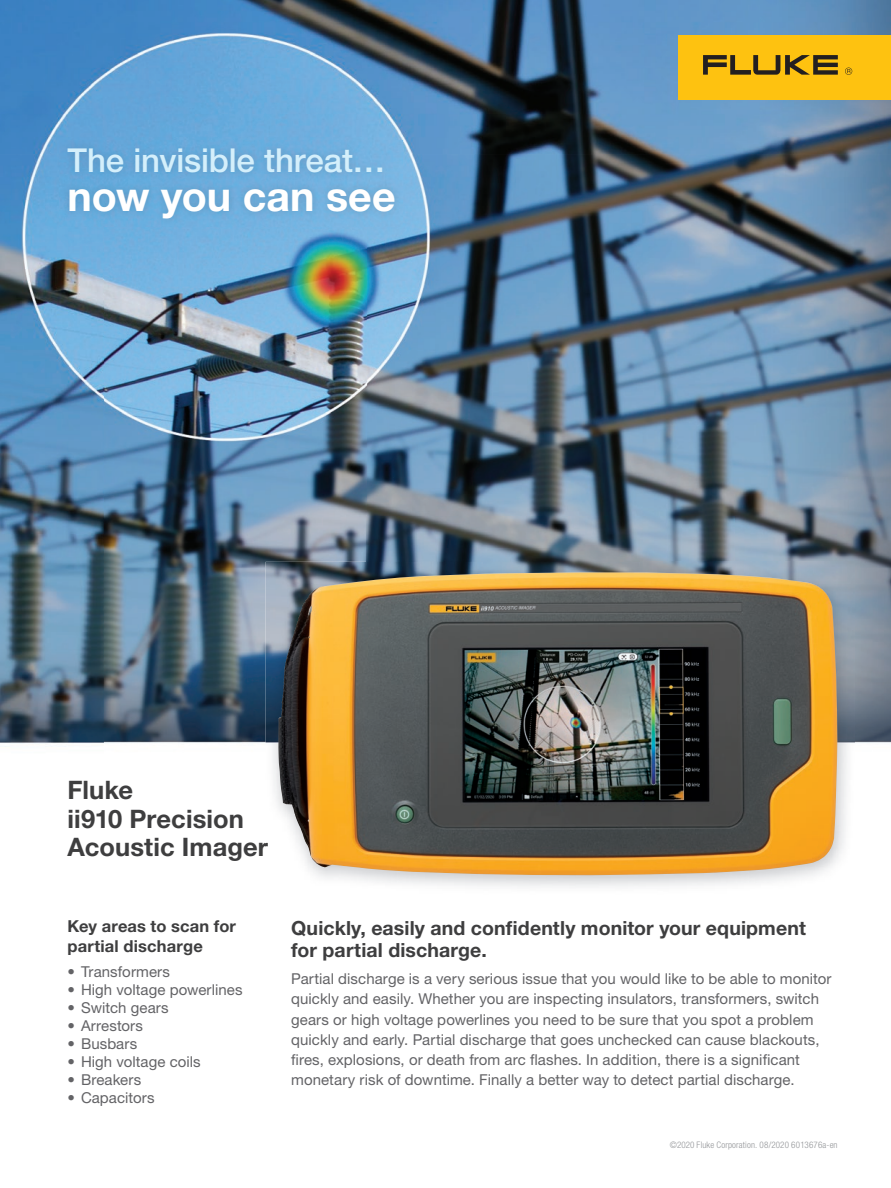
<style>
.page{position:relative;width:891px;height:1188px;background:#fff}
.page>*{position:absolute;margin:0;border:0;box-sizing:border-box;transform-origin:0 0}
.t1{font:700 41.1px "Helvetica Neue LT Pro";color:#fff}
.t2{font:500 33px "Helvetica Neue LT Pro";letter-spacing:-.005em;color:#d4effb}
.t3{font:700 25.5px/28.5px "Helvetica Neue LT Pro";letter-spacing:.005em;color:#3e3e3f}
.t4{font:700 19.5px/22.5px "Helvetica Neue LT Pro";letter-spacing:.005em;color:#3e3e3f}
.t5{font:700 16.5px/19.5px "Helvetica Neue LT Pro";letter-spacing:.01em;color:#3e3e3f}
.t6{font:15px/20.2px "Helvetica Neue LT Pro";letter-spacing:.005em;color:#636366}
.t7{font:300 condensed 9px "Helvetica Neue LT Pro";letter-spacing:.02em;color:#939598}
</style>
<div class="page">
<img style="left:0;top:0;width:891px;height:154px">
<img style="left:0;top:154px;width:104px;height:593px">
<img style="left:367px;top:154px;width:367px;height:408px">
<img style="left:734px;top:154px;width:157px;height:414px">
<img style="left:104px;top:226px;width:263px;height:342px">
<img style="left:104px;top:568px;width:162px;height:175px">
<img style="left:855px;top:568px;width:36px;height:175px">
<div style="left:679px;top:35px;width:212px;height:64px;background:#fec210"></div>
<svg style="left:703px;top:55px;width:135px;height:20px"></svg>
<svg style="left:845px;top:68px;width:7px;height:7px"></svg>
<img style="left:59px;top:140px;width:344px;height:86px">
<img style="left:266px;top:562px;width:589px;height:325px">
<img style="left:266px;top:838px;width:2px;height:23px">
<img style="left:278px;top:572px;width:560px;height:303px">
<h2 class="t2" style="left:68px;top:141px;width:320px">The invisible threat…</h2>
<h1 class="t1" style="left:68px;top:170px;width:330px">now you can see</h1>
<h3 class="t3" style="left:68px;top:775px;width:202px">Fluke<br>ii910 Precision<br>Acoustic Imager</h3>
<p class="t5" style="left:68px;top:916px;width:170px">Key areas to scan for partial discharge</p>
<p class="t6" style="left:68px;top:961px;width:104px">• Transformers</p>
<p class="t6" style="left:68px;top:979px;width:177px">• High voltage powerlines</p>
<p class="t6" style="left:68px;top:997px;width:103px">• Switch gears</p>
<p class="t6" style="left:68px;top:1015px;width:77px">• Arrestors</p>
<p class="t6" style="left:68px;top:1033px;width:71px">• Busbars</p>
<p class="t6" style="left:68px;top:1051px;width:135px">• High voltage coils</p>
<p class="t6" style="left:68px;top:1069px;width:75px">• Breakers</p>
<p class="t6" style="left:68px;top:1087px;width:89px">• Capacitors</p>
<h3 class="t4" style="left:291px;top:916px;width:516px">Quickly, easily and confidently monitor your equipment for partial discharge.</h3>
<p class="t6" style="left:291px;top:968px;width:542px">Partial discharge is a very serious issue that you would like to be able to monitor quickly and easily. Whether you are inspecting insulators, transformers, switch gears or high voltage powerlines you need to be sure that you spot a problem quickly and early. Partial discharge that goes unchecked can cause blackouts, fires, explosions, or death from arc flashes. In addition, there is a significant monetary risk of downtime. Finally a better way to detect partial discharge.</p>
<p class="t7" style="left:670px;top:1140px;width:169px">©2020 Fluke Corporation. 08/2020 6013676a-en</p>
</div>
